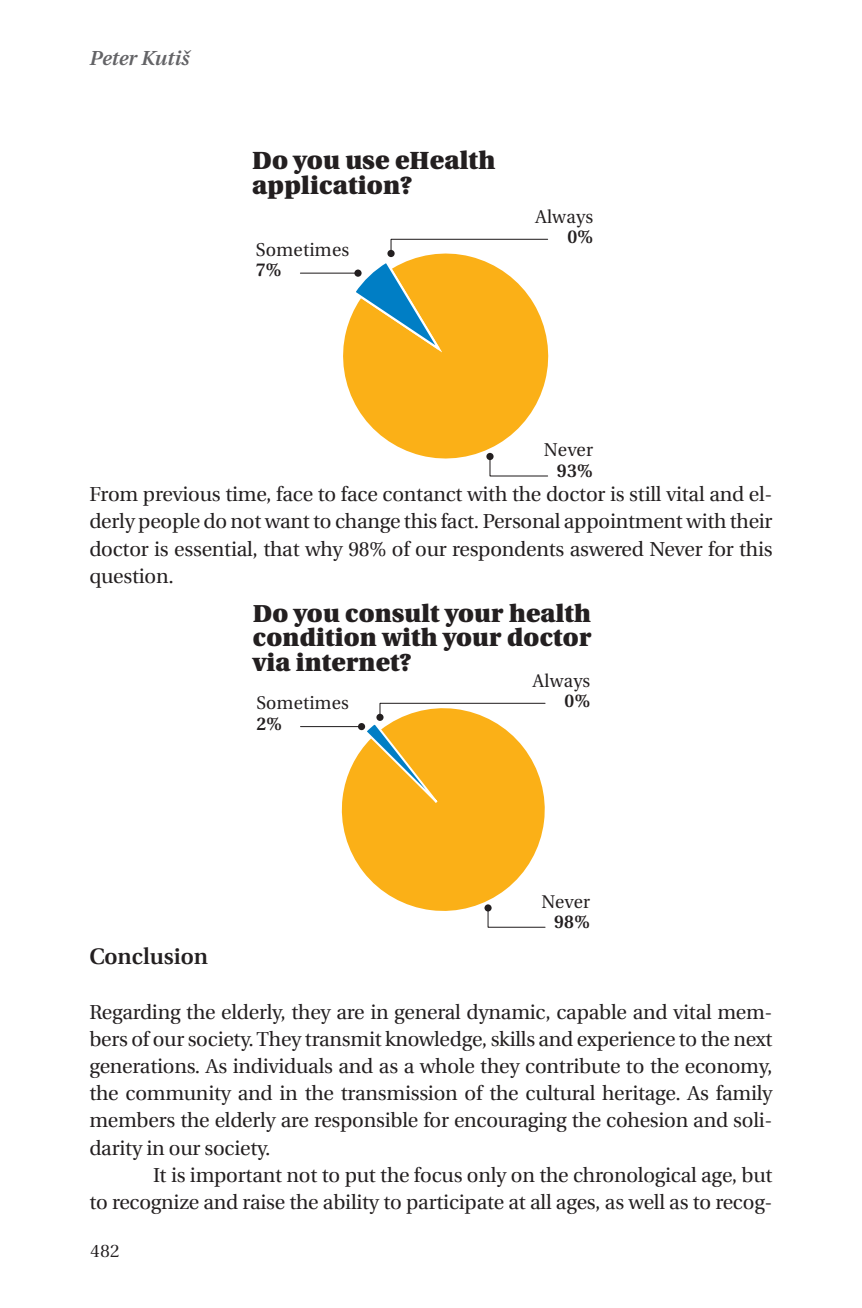
<style>
.page{position:relative;width:862px;height:1308px;background:#fff}
.page>*{position:absolute;margin:0;border:0;box-sizing:border-box;transform-origin:0 0}
.t1{font:900 24.75px/24.8px "Utopia";color:#231f20}
.t2{font:900 24.53px/24.5px "Utopia";color:#231f20;text-align:justify}
.division_1{font:600 22.5px "Utopia";color:#231f20}
.texto_general{font:20.25px/27.2px "Utopia";letter-spacing:-.01em;color:#231f20;text-align:justify}
.t3{font:20.25px "Utopia Semibold Italic Os F";color:#636366}
.t4{font:18.45px/20.5px "Utopia";color:#231f20;text-align:right}
.t5{font:18.22px/20.2px "Utopia";color:#231f20;text-align:right}
.t6{font:18px "Utopia Titling";color:#231f20}
.s1{font-weight:600}
</style>
<div class="page">
<hr style="left:300px;top:273px;width:55px;height:1px;background:#231f20">
<svg style="left:340px;top:238px;width:209px;height:239px"></svg>
<hr style="left:300px;top:726px;width:58px;height:1px;background:#231f20">
<svg style="left:340px;top:702px;width:206px;height:226px"></svg>
<p class="t3" style="left:89px;top:46px;width:101px">Peter Kutiš</p>
<p class="t1" style="left:252px;top:149px;width:245px">Do you use eHealth application?</p>
<p class="t4" style="left:255px;top:239px;width:95px;text-align:left">Sometimes<br><span class="s1">7%</span></p>
<p class="t4" style="left:535px;top:206px;width:60px">Always<br><span class="s1">0%</span></p>
<p class="t4" style="left:543px;top:440px;width:51px">Never<br><span class="s1">93%</span></p>
<p class="texto_general" style="left:89px;top:481px;width:684px">From previous time, face to face contanct with the doctor is still vital and el&shy;derly people do not want to change this fact. Personal appointment with their doctor is essential, that why 98% of our respondents aswered Never for this question.</p>
<p class="t2" style="left:253px;top:601px;width:340px">Do you consult your health condition with your doctor via internet?</p>
<p class="t5" style="left:256px;top:693px;width:94px;text-align:left">Sometimes<br><span class="s1">2%</span></p>
<p class="t5" style="left:532px;top:671px;width:59px">Always<br><span class="s1">0%</span></p>
<p class="t5" style="left:541px;top:891px;width:50px">Never<br><span class="s1">98%</span></p>
<p class="division_1" style="left:89px;top:943px;width:120px">Conclusion</p>
<p class="texto_general" style="left:89px;top:998px;width:684px">Regarding the elderly, they are in general dynamic, capable and vital mem&shy;bers of our society. They transmit knowledge, skills and experience to the next generations. As individuals and as a whole they contribute to the economy, the community and in the transmission of the cultural heritage. As family members the elderly are responsible for encouraging the cohesion and soli&shy;darity in our society.</p>
<p class="texto_general" style="left:89px;top:1161px;width:684px;text-align:right">It is important not to put the focus only on the chronological age, but<br>to recognize and raise the ability to participate at all ages, as well as to recog-</p>
<p class="t6" style="left:90px;top:1240px;width:31px">482</p>
</div>
